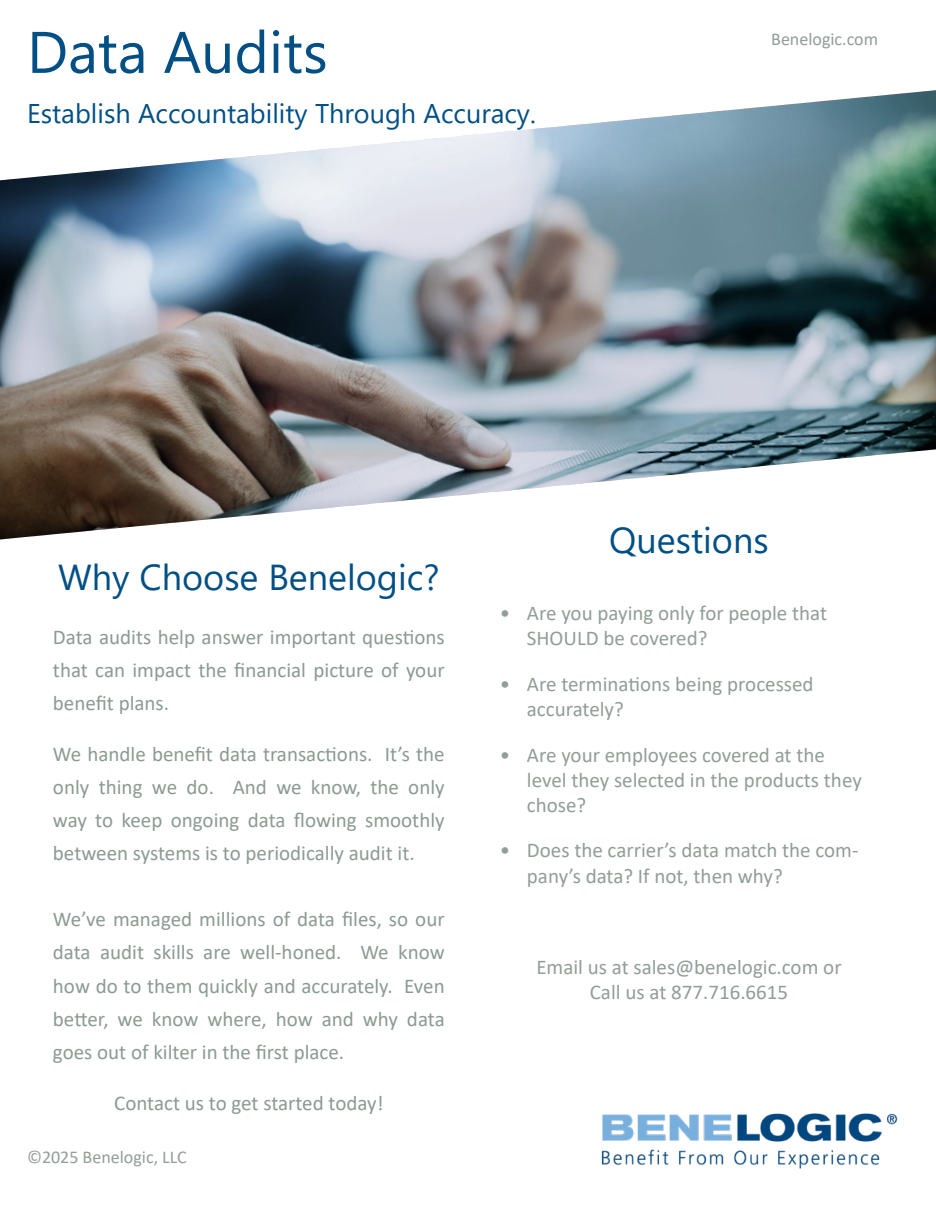
<style>
.page{position:relative;width:936px;height:1206px;background:#fff}
.page>*{position:absolute;margin:0;border:0;box-sizing:border-box;transform-origin:0 0}
.t1{font:58.5px "Segoe UI";color:#014f85}
.t2{font:36px "Segoe UI";color:#014f85}
.t3{font:27px "Segoe UI";color:#014f85}
.t4{font:21px/33px "Calibri";color:#8b9b92;text-align:justify}
.t5{font:21px/25.2px "Calibri";color:#919e96}
.t6{font:18px "Calibri";color:#919e96}
</style>
<div class="page">
<img style="left:0;top:90px;width:935px;height:450px">
<img style="left:601px;top:1113px;width:297px;height:56px">
<h1 class="t1" style="left:27px;top:-3px;width:302px">Data Audits</h1>
<p class="t6" style="left:771px;top:27px;width:108px">Benelogic.com</p>
<p class="t3" style="left:27px;top:88px;width:510px">Establish Accountability Through Accuracy.</p>
<h2 class="t2" style="left:58px;top:543px;width:383px">Why Choose Benelogic?</h2>
<p class="t4" style="left:53px;top:620px;width:393px">Data audits help answer important questions that can impact the financial picture of your benefit plans.</p>
<p class="t4" style="left:53px;top:737px;width:393px">We handle benefit data transactions. It’s the only thing we do. And we know, the only way to keep ongoing data flowing smoothly between systems is to periodically audit it.</p>
<p class="t4" style="left:53px;top:902px;width:393px">We’ve managed millions of data files, so our data audit skills are well-honed. We know how do to them quickly and accurately. Even better, we know where, how and why data goes out of kilter in the first place.</p>
<p class="t4" style="left:114px;top:1085px;width:271px">Contact us to get started today!</p>
<p class="t6" style="left:27px;top:1144px;width:161px">©2025 Benelogic, LLC</p>
<h2 class="t2" style="left:609px;top:506px;width:161px">Questions</h2>
<p class="t5" style="left:527px;top:600px;width:302px;text-indent:-27px">• Are you paying only for people that<br>SHOULD be covered?</p>
<p class="t5" style="left:527px;top:670px;width:288px;text-indent:-27px">• Are terminations being processed accurately?</p>
<p class="t5" style="left:527px;top:741px;width:336px;text-indent:-27px">• Are your employees covered at the level they selected in the products they chose?</p>
<p class="t5" style="left:527px;top:837px;width:333px;text-indent:-27px">• Does the carrier’s data match the com&shy;pany’s data? If not, then why?</p>
<p class="t5" style="left:536px;top:953px;width:307px;text-align:center">Email us at sales@benelogic.com or<br>Call us at 877.716.6615</p>
</div>
